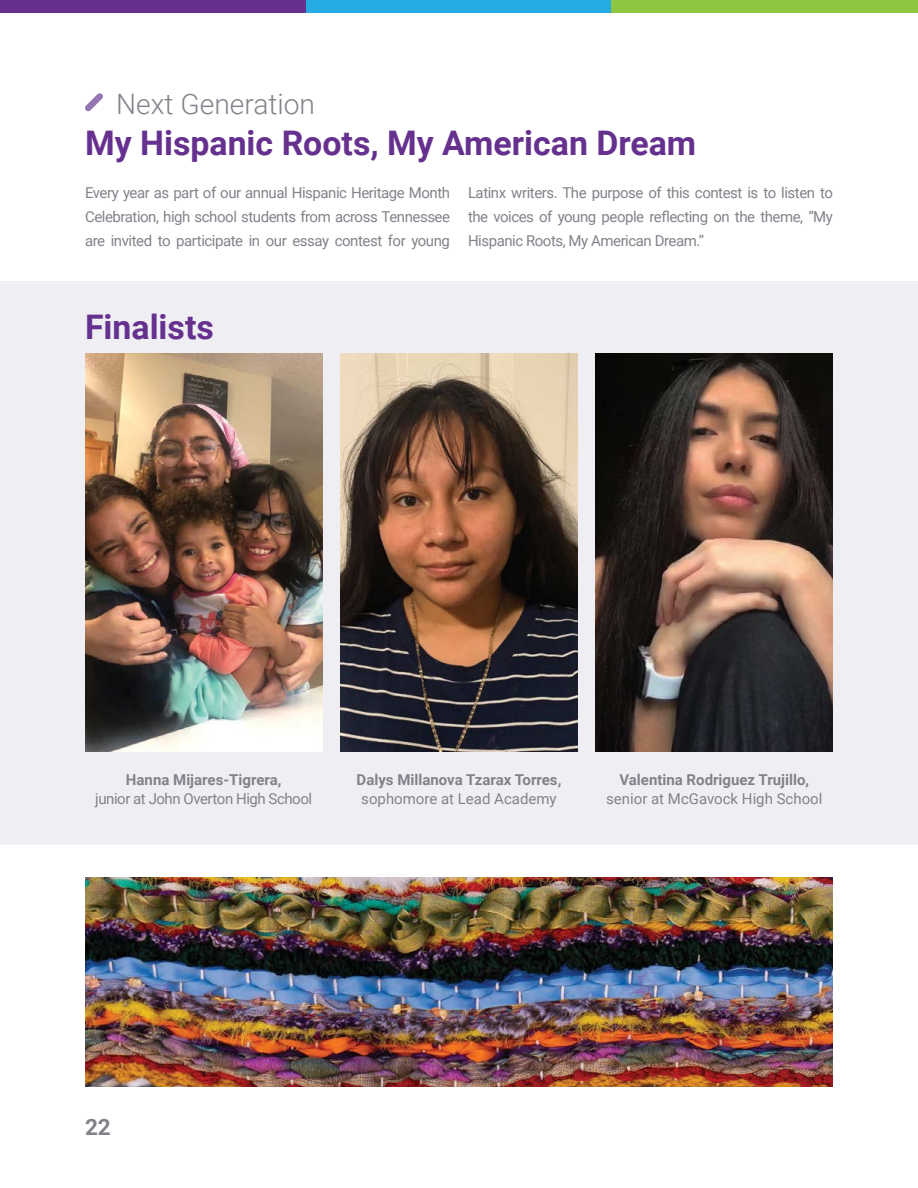
<style>
.page{position:relative;width:918px;height:1188px;background:#fff}
.page>*{position:absolute;margin:0;border:0;box-sizing:border-box;transform-origin:0 0}
.t1{font:700 33.9px "Roboto";color:#66308f}
.t2{font:300 28.2px "Roboto";color:#82828b}
.t3{font:700 22.5px "Roboto";color:#82828b}
.t4{font:15px/24px "Roboto";letter-spacing:-.03em;color:#82828b;text-align:justify}
.t5{font:700 15px "Roboto";color:#82828b}
.t6{font:15px "Roboto";color:#82828b}
</style>
<div class="page">
<img style="left:85px;top:878px;width:748px;height:208px">
<div style="left:0;top:281px;width:918px;height:563px;background:#efeff3"></div>
<div style="left:306px;top:0;width:306px;height:13px;background:#24abe2"></div>
<div style="left:612px;top:0;width:306px;height:13px;background:#8dc640"></div>
<div style="left:0;top:0;width:306px;height:13px;background:#66308f"></div>
<svg style="left:85px;top:93px;width:18px;height:18px"></svg>
<img style="left:85px;top:353px;width:237px;height:399px">
<img style="left:340px;top:353px;width:238px;height:399px">
<img style="left:596px;top:353px;width:237px;height:399px">
<h2 class="t2" style="left:116px;top:84px;width:200px">Next Generation</h2>
<h1 class="t1" style="left:85px;top:119px;width:613px">My Hispanic Roots, My American Dream</h1>
<p class="t4" style="left:85px;top:180px;width:367px">Every year as part of our annual Hispanic Heritage Month Celebration, high school students from across Tennessee are invited to participate in our essay contest for young</p>
<p class="t4" style="left:468px;top:180px;width:367px">Latinx writers. The purpose of this contest is to listen to the voices of young people reflecting on the theme, “My Hispanic Roots, My American Dream.”</p>
<h1 class="t1" style="left:85px;top:304px;width:130px">Finalists</h1>
<p class="t5" style="left:126px;top:769px;width:157px">Hanna Mijares-Tigrera,</p>
<p class="t4" style="left:95px;top:786px;width:218px">junior at John Overton High School</p>
<p class="t5" style="left:357px;top:769px;width:206px">Dalys Millanova Tzarax Torres,</p>
<p class="t6" style="left:361px;top:788px;width:197px">sophomore at Lead Academy</p>
<p class="t5" style="left:619px;top:769px;width:191px">Valentina Rodriguez Trujillo,</p>
<p class="t6" style="left:606px;top:788px;width:218px">senior at McGavock High School</p>
<h3 class="t3" style="left:85px;top:1111px;width:27px">22</h3>
</div>
